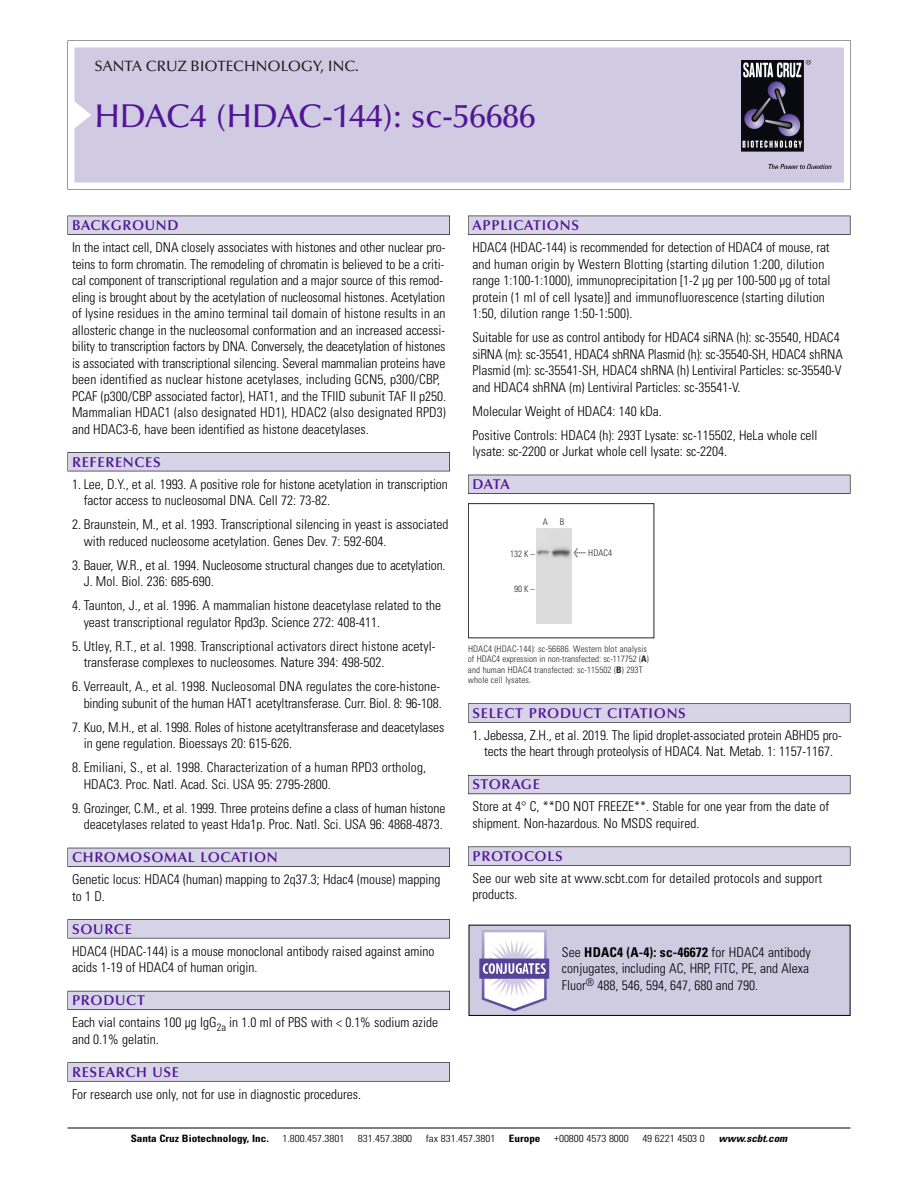
<style>
.page{position:relative;width:918px;height:1188px;background:#fff}
.page>*{position:absolute;margin:0;border:0;box-sizing:border-box;transform-origin:0 0}
.t1{font:500 33px "Optima";color:#511695}
.t2{font:500 15px "Optima";color:#231f20}
.t3{font:600 14.25px "Optima";letter-spacing:.05em;color:#511695}
.t4{font:300 condensed 13.5px/16.5px "Univers";color:#000}
.t5{font:300 condensed 10.2px "Univers";color:#000;scale:1.1 1}
.t6{font:700 condensed 10.2px "Univers";color:#000;scale:1.1 1}
.t7{font:italic 700 condensed 10.2px "Univers";color:#000;scale:1.1 1}
.t8{font:300 condensed 9px/10.5px "Univers";letter-spacing:.015em;color:#272627}
.s1{font-family:"Meta Plus";font-weight:400;font-stretch:normal;font-size:10.5px}
.s2{font-weight:700}
</style>
<div class="page">
<svg style="left:74px;top:41px;width:777px;height:148px"></svg>
<div style="left:74px;top:47px;width:770px;height:135px;background:#d1cae3"></div>
<img style="left:741px;top:60px;width:90px;height:108px">
<div style="left:68px;top:216px;width:382px;height:19px;background:#535256"></div>
<div style="left:68px;top:216px;width:381px;height:18px;background:#d7d4e8"></div>
<div style="left:68px;top:452px;width:382px;height:19px;background:#515155"></div>
<div style="left:68px;top:453px;width:381px;height:18px;background:#d7d4e8"></div>
<div style="left:68px;top:848px;width:382px;height:19px;background:#515057"></div>
<div style="left:68px;top:848px;width:381px;height:18px;background:#d7d4e8"></div>
<div style="left:68px;top:919px;width:382px;height:19px;background:#575659"></div>
<div style="left:68px;top:920px;width:381px;height:18px;background:#d7d4e8"></div>
<div style="left:68px;top:991px;width:382px;height:19px;background:#595860"></div>
<div style="left:68px;top:991px;width:381px;height:18px;background:#d7d4e8"></div>
<svg style="left:68px;top:1062px;width:382px;height:20px"></svg>
<div style="left:68px;top:1063px;width:381px;height:18px;background:#d7d4e8"></div>
<div style="left:468px;top:216px;width:382px;height:19px;background:#535256"></div>
<div style="left:468px;top:216px;width:382px;height:18px;background:#d7d4e8"></div>
<div style="left:468px;top:475px;width:382px;height:19px;background:#525156"></div>
<div style="left:468px;top:475px;width:382px;height:18px;background:#d7d4e8"></div>
<div style="left:468px;top:703px;width:382px;height:20px;background:#666"></div>
<div style="left:468px;top:704px;width:382px;height:18px;background:#d7d4e8"></div>
<div style="left:468px;top:775px;width:382px;height:19px;background:#5e5d65"></div>
<div style="left:468px;top:776px;width:382px;height:18px;background:#d7d4e8"></div>
<div style="left:468px;top:847px;width:382px;height:19px;background:#58575a"></div>
<div style="left:468px;top:847px;width:382px;height:18px;background:#d7d4e8"></div>
<hr style="left:68px;top:1128px;width:782px;height:1px;background:#000">
<img style="left:471px;top:927px;width:377px;height:87px">
<div style="left:469px;top:925px;width:381px;height:91px;border:1px solid #000"></div>
<div style="left:468px;top:503px;width:186px;height:135px;border:1px solid #272627"></div>
<img style="left:536px;top:528px;width:35px;height:96px">
<p class="t2" style="left:94px;top:60px;width:266px">SANTA CRUZ BIOTECHNOLOGY, INC.</p>
<p class="t1" style="left:94px;top:102px;width:443px">HDAC4 (HDAC-144): sc-56686</p>
<p class="t3" style="left:72px;top:219px;width:108px">BACKGROUND</p>
<p class="t4" style="left:72px;top:240px;width:376px">In the intact cell, DNA closely associates with histones and other nuclear pro&shy;teins to form chromatin. The remodeling of chromatin is believed to be a criti&shy;cal component of transcriptional regulation and a major source of this remod&shy;eling is brought about by the acetylation of nucleosomal histones. Acetylation of lysine residues in the amino terminal tail domain of histone results in an allosteric change in the nucleosomal conformation and an increased accessi&shy;bility to transcription factors by DNA. Conversely, the deacetylation of histones is associated with transcriptional silencing. Several mammalian proteins have been identified as nuclear histone acetylases, including GCN5, p300/CBP, PCAF (p300/CBP associated factor), HAT1, and the TFIID subunit TAF II p250.<br>Mammalian HDAC1 (also designated HD1), HDAC2 (also designated RPD3) and HDAC3-6, have been identified as histone deacetylases.</p>
<p class="t3" style="left:72px;top:456px;width:90px">REFERENCES</p>
<p class="t4" style="left:84px;top:477px;width:366px;text-indent:-12px">1. Lee, D.Y., et al. 1993. A positive role for histone acetylation in transcription factor access to nucleosomal DNA. Cell 72: 73-82.</p>
<p class="t4" style="left:84px;top:517px;width:366px;text-indent:-12px">2. Braunstein, M., et al. 1993. Transcriptional silencing in yeast is associated with reduced nucleosome acetylation. Genes Dev. 7: 592-604.</p>
<p class="t4" style="left:84px;top:558px;width:363px;text-indent:-12px">3. Bauer, W.R., et al. 1994. Nucleosome structural changes due to acetylation.<br>J. Mol. Biol. 236: 685-690.</p>
<p class="t4" style="left:84px;top:598px;width:359px;text-indent:-12px">4. Taunton, J., et al. 1996. A mammalian histone deacetylase related to the yeast transcriptional regulator Rpd3p. Science 272: 408-411.</p>
<p class="t4" style="left:84px;top:639px;width:354px;text-indent:-12px">5. Utley, R.T., et al. 1998. Transcriptional activators direct histone acetyl&shy;transferase complexes to nucleosomes. Nature 394: 498-502.</p>
<p class="t4" style="left:72px;top:679px;width:371px;text-align:right">6. Verreault, A., et al. 1998. Nucleosomal DNA regulates the core-histone&shy;binding subunit of the human HAT1 acetyltransferase. Curr. Biol. 8: 96-108.</p>
<p class="t4" style="left:84px;top:720px;width:362px;text-indent:-12px">7. Kuo, M.H., et al. 1998. Roles of histone acetyltransferase and deacetylases in gene regulation. Bioessays 20: 615-626.</p>
<p class="t4" style="left:84px;top:760px;width:344px;text-indent:-12px">8. Emiliani, S., et al. 1998. Characterization of a human RPD3 ortholog,<br>HDAC3. Proc. Natl. Acad. Sci. USA 95: 2795-2800.</p>
<p class="t4" style="left:72px;top:801px;width:375px;text-align:right">9. Grozinger, C.M., et al. 1999. Three proteins define a class of human histone deacetylases related to yeast Hda1p. Proc. Natl. Sci. USA 96: 4868-4873.</p>
<p class="t3" style="left:72px;top:851px;width:207px">CHROMOSOMAL LOCATION</p>
<p class="t4" style="left:72px;top:873px;width:370px">Genetic locus: HDAC4 (human) mapping to 2q37.3; Hdac4 (mouse) mapping to 1 D.</p>
<p class="t3" style="left:72px;top:923px;width:61px">SOURCE</p>
<p class="t4" style="left:72px;top:944px;width:364px">HDAC4 (HDAC-144) is a mouse monoclonal antibody raised against amino acids 1-19 of HDAC4 of human origin.</p>
<p class="t3" style="left:72px;top:994px;width:74px">PRODUCT</p>
<p class="t4" style="left:72px;top:1016px;width:368px">Each vial contains 100 µg IgG<sub>2a</sub> in 1.0 ml of PBS with &lt; 0.1% sodium azide and 0.1% gelatin.</p>
<p class="t3" style="left:72px;top:1066px;width:109px">RESEARCH USE</p>
<p class="t4" style="left:72px;top:1087px;width:291px">For research use only, not for use in diagnostic procedures.</p>
<p class="t3" style="left:473px;top:219px;width:108px">APPLICATIONS</p>
<p class="t4" style="left:473px;top:240px;width:359px">HDAC4 (HDAC-144) is recommended for detection of HDAC4 of mouse, rat and human origin by Western Blotting (starting dilution 1:200, dilution range 1:100-1:1000), immunoprecipitation [1-2 µg per 100-500 µg of total protein (1 ml of cell lysate)] and immunofluorescence (starting dilution 1:50, dilution range 1:50-1:500).</p>
<p class="t4" style="left:473px;top:330px;width:372px">Suitable for use as control antibody for HDAC4 siRNA (h): sc-35540, HDAC4 siRNA (m): sc-35541, HDAC4 shRNA Plasmid (h): sc-35540-SH, HDAC4 shRNA Plasmid (m): sc-35541-SH, HDAC4 shRNA (h) Lentiviral Particles: sc-35540-V and HDAC4 shRNA (m) Lentiviral Particles: sc-35541-V.</p>
<p class="t4" style="left:473px;top:404px;width:191px">Molecular Weight of HDAC4: 140 kDa.</p>
<p class="t4" style="left:473px;top:428px;width:347px">Positive Controls: HDAC4 (h): 293T Lysate: sc-115502, HeLa whole cell lysate: sc-2200 or Jurkat whole cell lysate: sc-2204.</p>
<p class="t3" style="left:473px;top:478px;width:39px">DATA</p>
<p class="t8" style="left:543px;top:518px;width:7px">A</p>
<p class="t8" style="left:560px;top:518px;width:6px">B</p>
<p class="t8" style="left:510px;top:549px;width:26px">132 K –</p>
<p class="t8" style="left:514px;top:584px;width:22px">90K–</p>
<p class="t8" style="left:574px;top:549px;width:40px"><span class="s1">&lt;</span> HDAC4</p>
<p class="t8" style="left:468px;top:644px;width:182px">HDAC4 (HDAC-144): sc-56686. Western blot analysis of HDAC4 expression in non-transfected: sc-117752 (<span class="s2">A</span>) and human HDAC4 transfected: sc-115502 (<span class="s2">B</span>) 293T whole cell lysates.</p>
<p class="t3" style="left:473px;top:707px;width:215px">SELECT PRODUCT CITATIONS</p>
<p class="t4" style="left:473px;top:728px;width:371px;text-align:center">1. Jebessa, Z.H., et al. 2019. The lipid droplet-associated protein ABHD5 pro&shy;tects the heart through proteolysis of HDAC4. Nat. Metab. 1: 1157-1167.</p>
<p class="t3" style="left:473px;top:779px;width:69px">STORAGE</p>
<p class="t4" style="left:473px;top:800px;width:358px">Store at 4° C, **DO NOT FREEZE**. Stable for one year from the date of shipment. Non-hazardous. No MSDS required.</p>
<p class="t3" style="left:473px;top:850px;width:92px">PROTOCOLS</p>
<p class="t4" style="left:473px;top:871px;width:351px">See our web site at www.scbt.com for detailed protocols and support products.</p>
<p class="t4" style="left:562px;top:945px;width:251px">See <span class="s2">HDAC4 (A-4): sc-46672</span> for HDAC4 antibody conjugates, including AC, HRP, FITC, PE, and Alexa<br>Fluor<sup>®</sup> 488, 546, 594, 647, 680 and 790.</p>
<p class="t6" style="left:131px;top:1135px;width:127px">Santa Cruz Biotechnology, Inc.</p>
<p class="t5" style="left:282px;top:1135px;width:58px">1.800.457.3801</p>
<p class="t5" style="left:358px;top:1135px;width:51px">831.457.3800</p>
<p class="t5" style="left:426px;top:1135px;width:65px">fax 831.457.3801</p>
<p class="t6" style="left:509px;top:1135px;width:30px">Europe</p>
<p class="t5" style="left:554px;top:1135px;width:69px">+00800 4573 8000</p>
<p class="t5" style="left:642px;top:1135px;width:58px">49 6221 4503 0</p>
<p class="t7" style="left:719px;top:1135px;width:66px">www.scbt.com</p>
</div>
